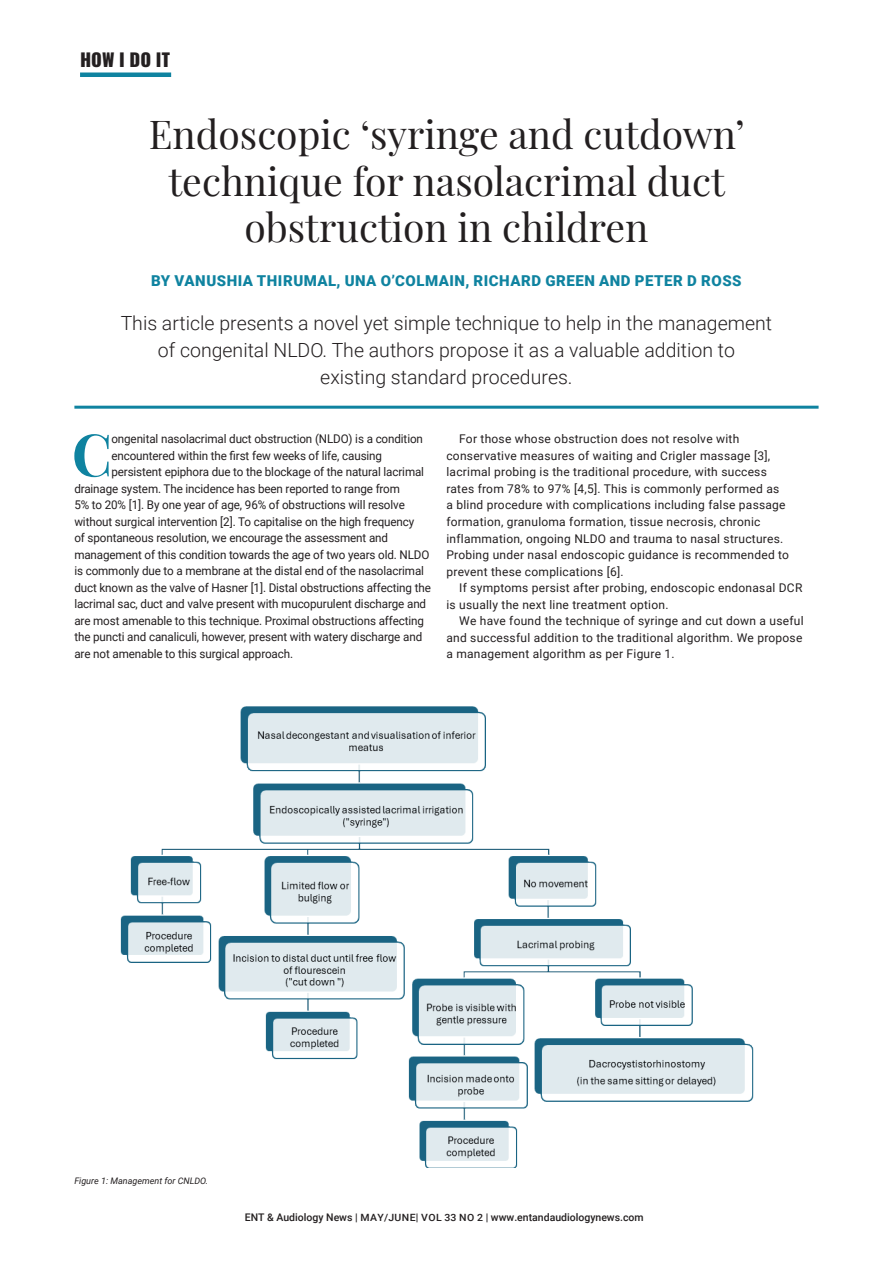
<style>
.page{position:relative;width:893px;height:1263px;background:#fff}
.page>*{position:absolute;margin:0;border:0;box-sizing:border-box;transform-origin:0 0}
.t1{font:700 58.5px "Playfair Display";color:#0f83a0}
.t2{font:39px/46.5px "Playfair Display";color:#231f20;text-align:center}
.t3{font:300 19.5px/27px "Roboto";color:#231f20;text-align:center}
.t4{font:800 18px "Oswald";color:#231f20}
.t5{font:900 15px "Roboto";letter-spacing:.035em;color:#0f83a0}
.t6{font:12px/16.5px "Roboto";letter-spacing:-.01em;color:#231f20;text-align:justify}
.t7{font:12px/16.5px "Roboto";letter-spacing:.02em;color:#231f20}
.t8{font:500 10.5px "Roboto";color:#231f20}
.t9{font:italic 9px "Roboto";color:#231f20}
.s1{font-size:10.05px}
</style>
<div class="page">
<img style="left:120px;top:706px;width:634px;height:462px">
<hr style="left:74px;top:406px;width:745px;height:3px;background:#0f83a0">
<div style="left:80px;top:72px;width:91px;height:5px;background:#0f83a0"></div>
<h3 class="t4" style="left:80px;top:50px;width:92px">HOW I DO IT</h3>
<h2 class="t2" style="left:149px;top:108px;width:597px">Endoscopic ‘syringe and cutdown’ technique for nasolacrimal duct obstruction in children</h2>
<p class="t5" style="left:151px;top:270px;width:592px">BY VANUSHIA THIRUMAL, UNA O’COLMAIN, RICHARD GREEN AND PETER D ROSS</p>
<h3 class="t3" style="left:121px;top:308px;width:653px">This article presents a novel yet simple technique to help in the management of congenital NLDO. The authors propose it as a valuable addition to<br>existing standard procedures.</h3>
<h1 class="t1" style="left:72px;top:408px;width:42px">C</h1>
<p class="t6" style="left:111px;top:430px;width:313px">ongenital nasolacrimal duct obstruction (NLDO) is a condition</p>
<p class="t6" style="left:111px;top:447px;width:272px">encountered within the first few weeks of life, causing</p>
<p class="t6" style="left:111px;top:463px;width:314px">persistent epiphora due to the blockage of the natural lacrimal</p>
<p class="t6" style="left:74px;top:480px;width:327px">drainage system. The incidence has been reported to range from</p>
<p class="t6" style="left:74px;top:496px;width:332px">5% to 20% [1]. By one year of age, 96% of obstructions will resolve</p>
<p class="t6" style="left:74px;top:513px;width:342px">without surgical intervention [2]. To capitalise on the high frequency</p>
<p class="t6" style="left:74px;top:529px;width:315px">of spontaneous resolution, we encourage the assessment and</p>
<p class="t6" style="left:74px;top:546px;width:357px">management of this condition towards the age of two years old. NLDO</p>
<p class="t6" style="left:74px;top:562px;width:351px">is commonly due to a membrane at the distal end of the nasolacrimal</p>
<p class="t6" style="left:74px;top:579px;width:358px">duct known as the valve of Hasner [1]. Distal obstructions affecting the</p>
<p class="t6" style="left:74px;top:595px;width:353px">lacrimal sac, duct and valve present with mucopurulent discharge and</p>
<p class="t6" style="left:74px;top:612px;width:351px">are most amenable to this technique. Proximal obstructions affecting</p>
<p class="t6" style="left:74px;top:628px;width:349px">the puncti and canaliculi, however, present with watery discharge and</p>
<p class="t6" style="left:74px;top:645px;width:220px">are not amenable to this surgical approach.</p>
<p class="t7" style="left:446px;top:430px;width:344px;text-indent:13px">For those whose obstruction does not resolve with conservative measures of waiting and Crigler massage [3], lacrimal probing is the traditional procedure, with success rates from 78% to 97% [4,5]. This is commonly performed as<br>a blind procedure with complications including false passage formation, granuloma formation, tissue necrosis, chronic inflammation, ongoing NLDO and trauma to nasal structures.<br>Probing under nasal endoscopic guidance is recommended to prevent these complications [6].</p>
<p class="t7" style="left:446px;top:579px;width:357px;text-indent:13px">If symptoms persist after probing, endoscopic endonasal DCR is usually the next line treatment option.</p>
<p class="t6" style="left:446px;top:612px;width:359px;text-indent:13px">We have found the technique of syringe and cut down a useful and successful addition to the traditional algorithm. We propose a management algorithm as per Figure 1.</p>
<p class="t9" style="left:74px;top:1175px;width:135px">Figure 1: Management for CNLDO.</p>
<p class="t8" style="left:245px;top:1210px;width:400px">ENT &amp; Audiology News | <span class="s1">MAY/JUNE</span>| <span class="s1">VOL 33 NO 2</span> | www.entandaudiologynews.com</p>
</div>
